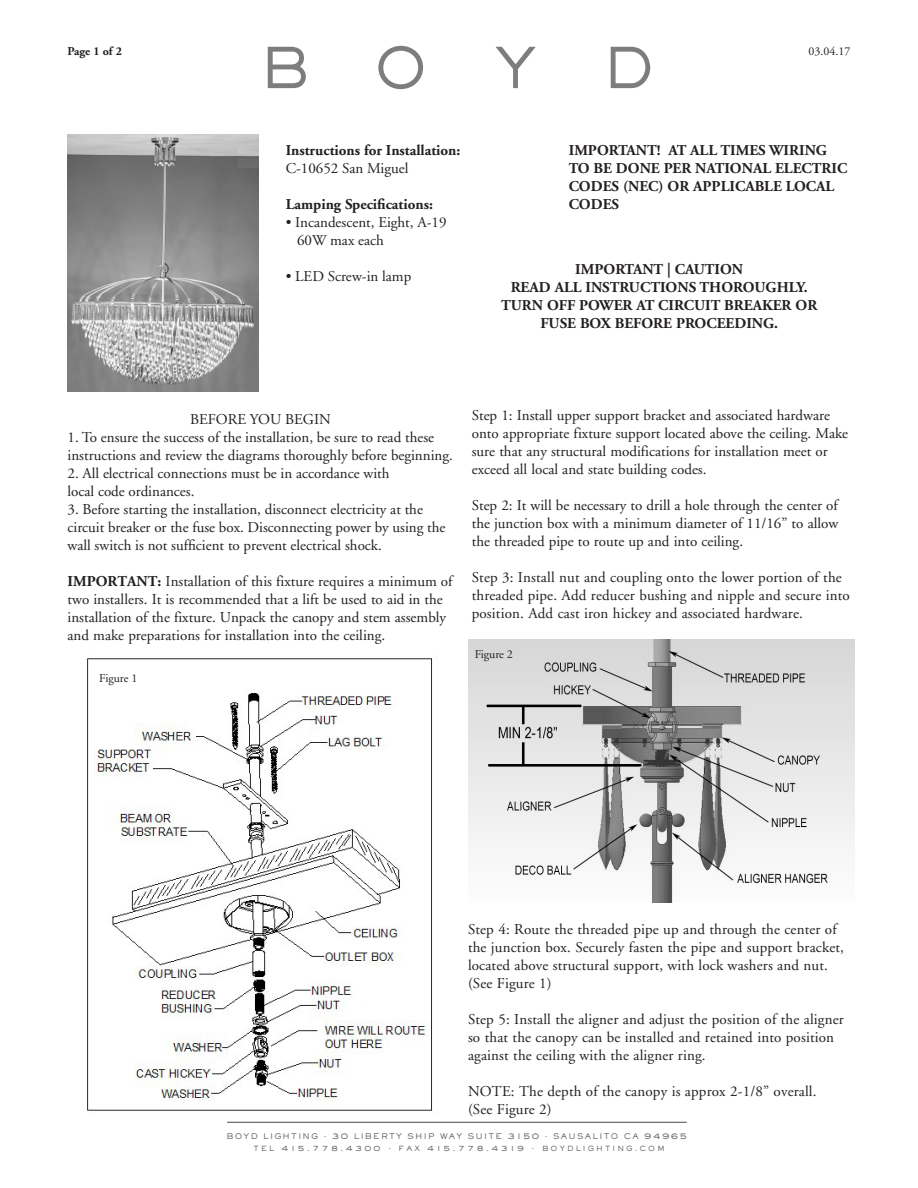
<style>
.page{position:relative;width:918px;height:1188px;background:#fff}
.page>*{position:absolute;margin:0;border:0;box-sizing:border-box;transform-origin:0 0}
.t1{font:15px/18px "Adobe Garamond";color:#231f20}
.t2{font:700 15px/18px "Adobe Garamond";color:#231f20;text-align:center}
.t3{font:12px "Adobe Garamond";color:#231f20}
.t4{font:700 12px "Adobe Garamond";color:#231f20}
.t5{font:500 7.8px "Sackers Gothic";letter-spacing:.3em;color:#616164}
.t6{font:500 7.65px "Sackers Gothic";letter-spacing:.17em;color:#616164}
.s1{font-weight:700}
.s2{font-size:8.4px}
.s3{font-size:7.05px}
</style>
<div class="page">
<hr style="left:227px;top:1122px;width:460px;height:1px;background:#545557">
<svg style="left:268px;top:46px;width:382px;height:43px"></svg>
<img style="left:68px;top:135px;width:191px;height:256px">
<img style="left:468px;top:640px;width:386px;height:262px">
<img style="left:87px;top:658px;width:345px;height:453px">
<p class="t4" style="left:68px;top:45px;width:56px">Page 1 of 2</p>
<p class="t3" style="left:808px;top:45px;width:43px">03.04.17</p>
<p class="t2" style="left:286px;top:142px;width:176px">Instructions for Installation:</p>
<p class="t1" style="left:286px;top:160px;width:124px">C-10652 San Miguel</p>
<p class="t2" style="left:286px;top:196px;width:149px">Lamping Specifications:</p>
<p class="t1" style="left:286px;top:214px;width:162px">• Incandescent, Eight, A-19</p>
<p class="t1" style="left:297px;top:232px;width:88px">60W max each</p>
<p class="t1" style="left:286px;top:268px;width:127px">• LED Screw-in lamp</p>
<p class="t2" style="left:569px;top:142px;width:280px;text-align:left">IMPORTANT! AT ALL TIMES WIRING<br>TO BE DONE PER NATIONAL ELECTRIC<br>CODES (NEC) OR APPLICABLE LOCAL<br>CODES</p>
<p class="t2" style="left:575px;top:261px;width:169px">IMPORTANT | CAUTION</p>
<p class="t2" style="left:501px;top:279px;width:318px">READ ALL INSTRUCTIONS THOROUGHLY.<br>TURN OFF POWER AT CIRCUIT BREAKER OR<br>FUSE BOX BEFORE PROCEEDING.</p>
<p class="t1" style="left:190px;top:411px;width:142px">BEFORE YOU BEGIN</p>
<p class="t1" style="left:68px;top:429px;width:387px">1. To ensure the success of the installation, be sure to read these instructions and review the diagrams thoroughly before beginning.</p>
<p class="t1" style="left:68px;top:465px;width:324px">2. All electrical connections must be in accordance with</p>
<p class="t1" style="left:68px;top:483px;width:129px">local code ordinances.</p>
<p class="t1" style="left:68px;top:501px;width:380px">3. Before starting the installation, disconnect electricity at the circuit breaker or the fuse box. Disconnecting power by using the wall switch is not sufficient to prevent electrical shock.</p>
<p class="t1" style="left:68px;top:573px;width:387px"><span class="s1">IMPORTANT:</span> Installation of this fixture requires a minimum of two installers. It is recommended that a lift be used to aid in the installation of the fixture. Unpack the canopy and stem assembly and make preparations for installation into the ceiling.</p>
<p class="t3" style="left:99px;top:672px;width:40px">Figure 1</p>
<p class="t1" style="left:472px;top:407px;width:378px">Step 1: Install upper support bracket and associated hardware onto appropriate fixture support located above the ceiling. Make sure that any structural modifications for installation meet or exceed all local and state building codes.</p>
<p class="t1" style="left:472px;top:497px;width:368px;text-align:justify">Step 2: It will be necessary to drill a hole through the center of the junction box with a minimum diameter of 11/16” to allow the threaded pipe to route up and into ceiling.</p>
<p class="t1" style="left:472px;top:569px;width:380px">Step 3: Install nut and coupling onto the lower portion of the threaded pipe. Add reducer bushing and nipple and secure into position. Add cast iron hickey and associated hardware.</p>
<p class="t3" style="left:475px;top:648px;width:40px">Figure 2</p>
<p class="t1" style="left:468px;top:921px;width:378px">Step 4: Route the threaded pipe up and through the center of the junction box. Securely fasten the pipe and support bracket, located above structural support, with lock washers and nut. (See Figure 1)</p>
<p class="t1" style="left:468px;top:1011px;width:377px">Step 5: Install the aligner and adjust the position of the aligner so that the canopy can be installed and retained into position against the ceiling with the aligner ring.</p>
<p class="t1" style="left:468px;top:1083px;width:350px">NOTE: The depth of the canopy is approx 2-1/8” overall.</p>
<p class="t1" style="left:468px;top:1101px;width:85px">(See Figure 2)</p>
<p class="t6" style="left:226px;top:1131px;width:462px">BOYD LIGHTING · <span class="s2">30</span> LIBERTY SHIP WAY SUITE <span class="s2">3150</span> · SAUSALITO CA <span class="s2">94965</span></p>
<p class="t5" style="left:254px;top:1143px;width:413px"><span class="s3">TEL</span> 415.778.4300 · <span class="s3">FAX</span> 415.778.4319 · <span class="s3">BOYDLIGHTING.COM</span></p>
</div>
